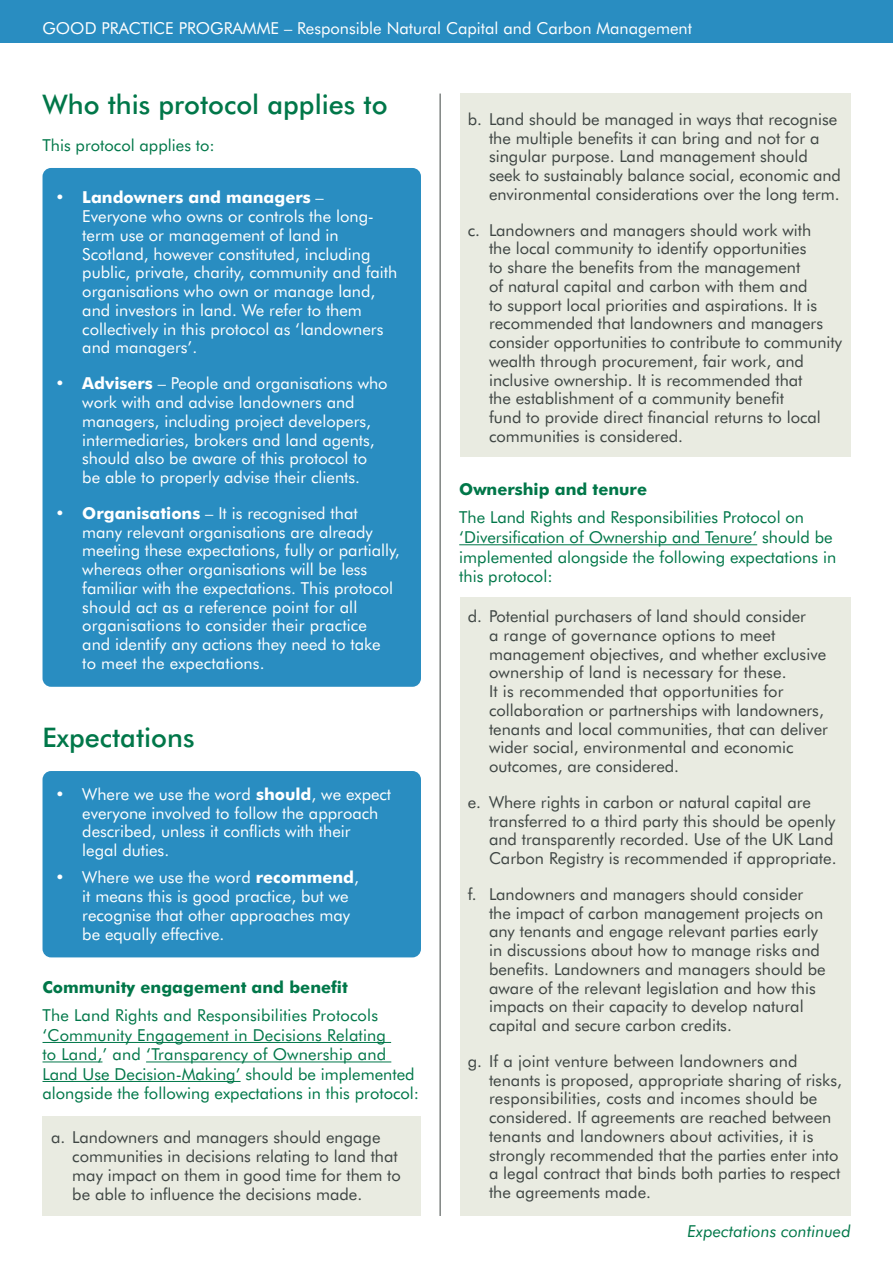
<style>
.page{position:relative;width:893px;height:1263px;background:#fff}
.page>*{position:absolute;margin:0;border:0;box-sizing:border-box;transform-origin:0 0}
.Heading{font:500 27px "Futura BT";color:#007749}
.Heading_extra_space{font:500 27px "Futura BT";color:#007749}
.List{font:16.5px/18.8px "Futura BT";color:#3e4543}
.highlight_list_space{font:16.5px/18.8px "Futura BT";color:#fff}
.List_intro{font:16.5px/19.5px "Futura BT";color:#007749}
.highlight_list{font:16.5px/18.8px "Futura BT";color:#fff}
.Sub-heading{font:700 16.5px "Futura BT";color:#007749}
.List_intro_extra_spa{font:16.5px "Futura BT";color:#007749}
.List_intro-2{font:italic 16.5px "Futura BT";color:#007749}
.s1{font-weight:700}
</style>
<div class="page">
<div style="left:0;top:0;width:893px;height:43px;background:#298dc1"></div>
<div style="left:460px;top:597px;width:391px;height:619px;background:#e9ebe1"></div>
<div style="left:460px;top:94px;width:391px;height:363px;background:#e9ebe1"></div>
<div style="left:43px;top:771px;width:378px;height:186px;background:#298dc1;border-radius:9px"></div>
<div style="left:43px;top:1116px;width:378px;height:100px;background:#e9ebe1"></div>
<div style="left:43px;top:168px;width:378px;height:519px;background:#298dc1;border-radius:9px"></div>
<hr style="left:440px;top:94px;width:1px;height:1122px;background:#3e4543">
<hr style="left:43px;top:1042px;width:348px;height:1px;background:#007749">
<hr style="left:43px;top:1061px;width:59px;height:1px;background:#007749">
<hr style="left:146px;top:1061px;width:245px;height:1px;background:#007749">
<hr style="left:43px;top:1081px;width:198px;height:1px;background:#007749">
<hr style="left:459px;top:544px;width:298px;height:1px;background:#007749">
<p class="highlight_list_space" style="left:43px;top:18px;width:651px">GOOD PRACTICE PROGRAMME – Responsible Natural Capital and Carbon Management</p>
<h1 class="Heading" style="left:43px;top:88px;width:347px">Who this protocol applies to</h1>
<p class="List_intro_extra_spa" style="left:43px;top:135px;width:174px">This protocol applies to:</p>
<p class="highlight_list_space" style="left:82px;top:188px;width:317px;text-indent:-27px">• <span class="s1">Landowners and managers</span> –<br>Everyone who owns or controls the long&shy;term use or management of land in Scotland, however constituted, including public, private, charity, community and faith organisations who own or manage land, and investors in land. We refer to them collectively in this protocol as ‘landowners and managers’.</p>
<p class="highlight_list_space" style="left:82px;top:374px;width:307px;text-indent:-27px">• <span class="s1">Advisers</span> – People and organisations who work with and advise landowners and managers, including project developers, intermediaries, brokers and land agents, should also be aware of this protocol to be able to properly advise their clients.</p>
<p class="highlight_list_space" style="left:82px;top:503px;width:319px;text-indent:-27px">• <span class="s1">Organisations</span> – It is recognised that many relevant organisations are already meeting these expectations, fully or partially, whereas other organisations will be less familiar with the expectations. This protocol should act as a reference point for all organisations to consider their practice<br>and identify any actions they need to take<br>to meet the expectations.</p>
<h1 class="Heading_extra_space" style="left:43px;top:721px;width:153px">Expectations</h1>
<p class="highlight_list" style="left:82px;top:784px;width:310px;text-indent:-27px">• Where we use the word <span class="s1">should</span>, we expect everyone involved to follow the approach described, unless it conflicts with their<br>legal duties.</p>
<p class="highlight_list" style="left:82px;top:868px;width:278px;text-indent:-27px">• Where we use the word <span class="s1">recommend</span>, it means this is good practice, but we recognise that other approaches may be equally effective.</p>
<h1 class="Sub-heading" style="left:43px;top:977px;width:307px">Community engagement and benefit</h1>
<p class="List_intro" style="left:43px;top:1005px;width:378px">The Land Rights and Responsibilities Protocols ‘Community Engagement in Decisions Relating<br>to Land,’ and ‘Transparency of Ownership and Land Use Decision-Making’ should be implemented alongside the following expectations in this protocol:</p>
<p class="List" style="left:72px;top:1128px;width:330px;text-indent:-21px">a. Landowners and managers should engage communities in decisions relating to land that may impact on them in good time for them to be able to influence the decisions made.</p>
<p class="List" style="left:489px;top:110px;width:354px;text-indent:-21px">b. Land should be managed in ways that recognise the multiple benefits it can bring and not for a singular purpose. Land management should seek to sustainably balance social, economic and environmental considerations over the long term.</p>
<p class="List" style="left:489px;top:220px;width:354px;text-indent:-21px">c. Landowners and managers should work with<br>the local community to identify opportunities<br>to share the benefits from the management<br>of natural capital and carbon with them and<br>to support local priorities and aspirations. It is recommended that landowners and managers consider opportunities to contribute to community wealth through procurement, fair work, and inclusive ownership. It is recommended that<br>the establishment of a community benefit<br>fund to provide direct financial returns to local communities is considered.</p>
<h1 class="Sub-heading" style="left:459px;top:480px;width:189px">Ownership and tenure</h1>
<p class="List_intro" style="left:459px;top:508px;width:378px">The Land Rights and Responsibilities Protocol on ‘Diversification of Ownership and Tenure’ should be implemented alongside the following expectations in this protocol:</p>
<p class="List" style="left:489px;top:607px;width:340px;text-indent:-21px">d. Potential purchasers of land should consider<br>a range of governance options to meet management objectives, and whether exclusive ownership of land is necessary for these.<br>It is recommended that opportunities for collaboration or partnerships with landowners, tenants and local communities, that can deliver wider social, environmental and economic outcomes, are considered.</p>
<p class="List" style="left:489px;top:792px;width:349px;text-indent:-21px">e. Where rights in carbon or natural capital are transferred to a third party this should be openly and transparently recorded. Use of the UK Land Carbon Registry is recommended if appropriate.</p>
<p class="List" style="left:489px;top:884px;width:338px;text-indent:-21px">f. Landowners and managers should consider the impact of carbon management projects on any tenants and engage relevant parties early in discussions about how to manage risks and benefits. Landowners and managers should be aware of the relevant legislation and how this impacts on their capacity to develop natural capital and secure carbon credits.</p>
<p class="List" style="left:489px;top:1051px;width:354px;text-indent:-21px">g. If a joint venture between landowners and tenants is proposed, appropriate sharing of risks, responsibilities, costs and incomes should be considered. If agreements are reached between tenants and landowners about activities, it is strongly recommended that the parties enter into a legal contract that binds both parties to respect the agreements made.</p>
<p class="List_intro-2" style="left:687px;top:1221px;width:165px">Expectations continued</p>
</div>
